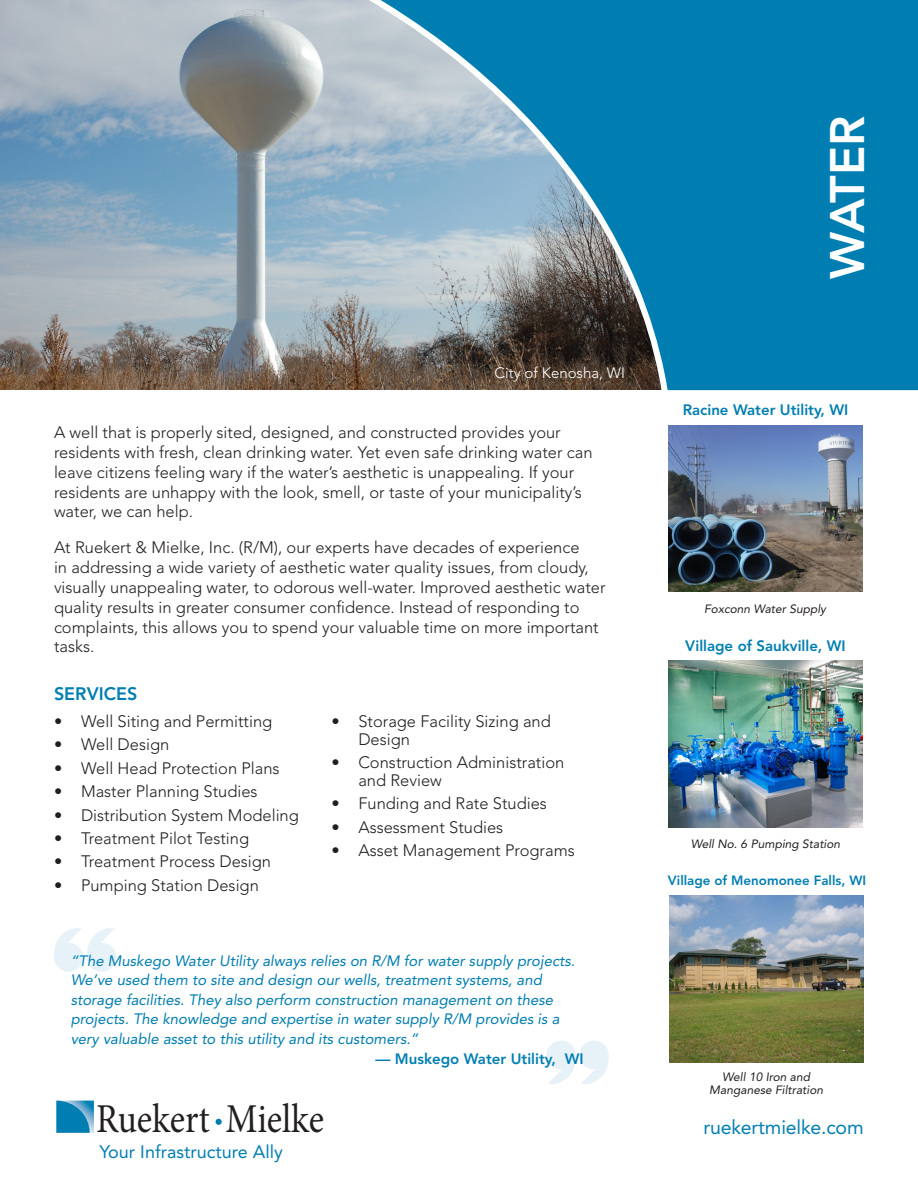
<style>
.page{position:relative;width:918px;height:1188px;background:#fff}
.page>*{position:absolute;margin:0;border:0;box-sizing:border-box;transform-origin:0 0}
.t1{font:800 48px "Avenir LT Std";letter-spacing:-.015em;color:#fff}
.t2{font:40.95px "Minion Pro";letter-spacing:-.005em;color:#231f20;scale:.88 1}
.t3{font:19.5px "Avenir LT Std";letter-spacing:-.01em;color:#007eb2}
.t4{font:18px "Avenir LT Std";color:#007eb2}
.t5{font:800 18px "Avenir LT Std";color:#007eb2}
.Bullets_for_Services{font:300 16.5px/19.8px "Avenir LT Std";color:#231f20}
.t6{font:300 16.5px/18px "Avenir LT Std";color:#1f1f1f}
.Bullets_for_Services-2{font:italic 15px/19.5px "Avenir LT Std";color:#007eb2}
.t7{font:800 15px "Avenir LT Std";color:#007eb2}
.t8{font:300 15px "Avenir LT Std";color:#fff}
.t9{font:800 13.35px "Avenir LT Std";color:#007eb2}
.t10{font:italic 12px/13.5px "Avenir LT Std";color:#231f20;text-align:center}
</style>
<div class="page">
<svg style="left:216px;top:1119px;width:6px;height:6px"></svg>
<svg style="left:56px;top:1101px;width:38px;height:32px"></svg>
<svg style="left:0;top:0;width:330px;height:390px;background:#92a1ac"></svg>
<svg style="left:330px;top:0;width:588px;height:391px;background:#3c8bac"></svg>
<svg style="left:546px;top:1041px;width:63px;height:43px"></svg>
<svg style="left:54px;top:928px;width:62px;height:44px"></svg>
<img style="left:669px;top:661px;width:193px;height:166px">
<img style="left:668px;top:425px;width:194px;height:167px">
<img style="left:669px;top:896px;width:194px;height:166px">
<p class="t8" style="left:495px;top:364px;width:132px">City of Kenosha, WI</p>
<p class="Bullets_for_Services" style="left:54px;top:423px;width:540px">A well that is properly sited, designed, and constructed provides your residents with fresh, clean drinking water. Yet even safe drinking water can leave citizens feeling wary if the water’s aesthetic is unappealing. If your residents are unhappy with the look, smell, or taste of your municipality’s water, we can help.</p>
<p class="Bullets_for_Services" style="left:54px;top:538px;width:553px">At Ruekert &amp; Mielke, Inc. (R/M), our experts have decades of experience<br>in addressing a wide variety of aesthetic water quality issues, from cloudy, visually unappealing water, to odorous well-water. Improved aesthetic water quality results in greater consumer confidence. Instead of responding to complaints, this allows you to spend your valuable time on more important tasks.</p>
<p class="t5" style="left:54px;top:683px;width:85px">SERVICES</p>
<p class="t6" style="left:54px;top:712px;width:220px">• Well Siting and Permitting</p>
<p class="t6" style="left:54px;top:736px;width:117px">• Well Design</p>
<p class="t6" style="left:54px;top:759px;width:227px">• Well Head Protection Plans</p>
<p class="t6" style="left:54px;top:782px;width:205px">• Master Planning Studies</p>
<p class="t6" style="left:54px;top:806px;width:246px">• Distribution System Modeling</p>
<p class="t6" style="left:54px;top:829px;width:197px">• Treatment Pilot Testing</p>
<p class="t6" style="left:54px;top:853px;width:219px">• Treatment Process Design</p>
<p class="t6" style="left:54px;top:876px;width:206px">• Pumping Station Design</p>
<p class="t6" style="left:358px;top:712px;width:194px;text-indent:-27px">• Storage Facility Sizing and<br>Design</p>
<p class="t6" style="left:358px;top:753px;width:207px;text-indent:-27px">• Construction Administration and Review</p>
<p class="t6" style="left:331px;top:795px;width:217px">• Funding and Rate Studies</p>
<p class="t6" style="left:331px;top:818px;width:173px">• Assessment Studies</p>
<p class="t6" style="left:331px;top:842px;width:245px">• Asset Management Programs</p>
<p class="Bullets_for_Services-2" style="left:71px;top:951px;width:506px">“The Muskego Water Utility always relies on R/M for water supply projects.<br>We’ve used them to site and design our wells, treatment systems, and storage facilities. They also perform construction management on these projects. The knowledge and expertise in water supply R/M provides is a very valuable asset to this utility and its customers.”</p>
<p class="t7" style="left:376px;top:1050px;width:210px">— Muskego Water Utility, WI</p>
<h2 class="t2" style="left:96px;top:1092px;width:261px">Ruekert Mielke</h2>
<p class="t4" style="left:100px;top:1141px;width:185px">Your Infrastructure Ally</p>
<p class="t1" style="left:819px;top:279px;width:165px;rotate:-90deg">WATER</p>
<p class="t7" style="left:683px;top:401px;width:167px">Racine Water Utility, WI</p>
<p class="t10" style="left:704px;top:602px;width:123px">Foxconn Water Supply</p>
<p class="t7" style="left:685px;top:637px;width:162px">Village of Saukville, WI</p>
<p class="t10" style="left:691px;top:837px;width:151px">Well No. 6 Pumping Station</p>
<p class="t9" style="left:668px;top:872px;width:200px">Village of Menomonee Falls, WI</p>
<p class="t10" style="left:709px;top:1070px;width:115px">Well 10 Iron and<br>Manganese Filtration</p>
<p class="t3" style="left:703px;top:1116px;width:162px">ruekertmielke.com</p>
</div>
